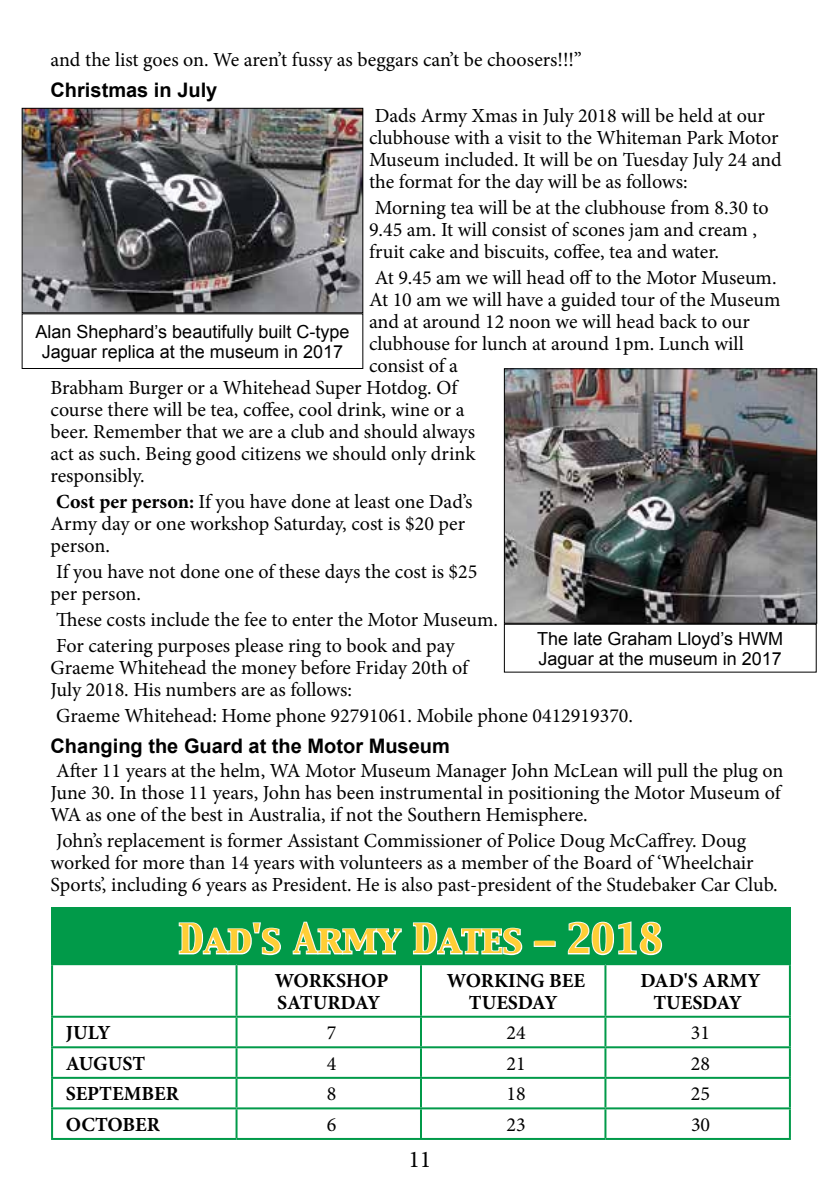
<style>
.page{position:relative;width:840px;height:1191px;background:#fff}
.page>*{position:absolute;margin:0;border:0;box-sizing:border-box;transform-origin:0 0}
.t1{font:36px "Capitals";color:#ffce35}
.t2{font:24px "Minion Pro";color:#000}
.t3{font:20px/22px "Minion Pro";letter-spacing:-.005em;color:#000}
.t4{font:700 20px/22px "Minion Pro";color:#000;text-align:center}
.t5{font:700 20px "Arial";color:#000}
.t6{font:18px/20px "Arial";color:#000}
.s1{font-weight:700}
.s2{font-family:"Arial";font-weight:700}
</style>
<div class="page">
<hr style="left:51px;top:963px;width:185px;height:2px;background:#019a49">
<hr style="left:51px;top:965px;width:2px;height:50px;background:#019a49">
<hr style="left:236px;top:963px;width:185px;height:2px;background:#019a49">
<hr style="left:235px;top:965px;width:2px;height:50px;background:#019a49">
<hr style="left:421px;top:963px;width:184px;height:2px;background:#019a49">
<hr style="left:420px;top:965px;width:2px;height:50px;background:#019a49">
<hr style="left:605px;top:963px;width:185px;height:2px;background:#019a49">
<hr style="left:604px;top:965px;width:2px;height:50px;background:#019a49">
<hr style="left:788px;top:965px;width:2px;height:50px;background:#019a49">
<hr style="left:51px;top:1015px;width:185px;height:2px;background:#019a49">
<hr style="left:51px;top:1017px;width:2px;height:29px;background:#019a49">
<hr style="left:236px;top:1015px;width:185px;height:2px;background:#019a49">
<hr style="left:235px;top:1017px;width:2px;height:29px;background:#019a49">
<hr style="left:421px;top:1015px;width:184px;height:2px;background:#019a49">
<hr style="left:420px;top:1017px;width:2px;height:29px;background:#019a49">
<hr style="left:605px;top:1015px;width:185px;height:2px;background:#019a49">
<hr style="left:604px;top:1017px;width:2px;height:29px;background:#019a49">
<hr style="left:788px;top:1017px;width:2px;height:29px;background:#019a49">
<hr style="left:51px;top:1046px;width:185px;height:2px;background:#019a49">
<hr style="left:51px;top:1048px;width:2px;height:28px;background:#019a49">
<hr style="left:236px;top:1046px;width:185px;height:2px;background:#019a49">
<hr style="left:235px;top:1048px;width:2px;height:28px;background:#019a49">
<hr style="left:421px;top:1046px;width:184px;height:2px;background:#019a49">
<hr style="left:420px;top:1048px;width:2px;height:28px;background:#019a49">
<hr style="left:605px;top:1046px;width:185px;height:2px;background:#019a49">
<hr style="left:604px;top:1048px;width:2px;height:28px;background:#019a49">
<hr style="left:788px;top:1048px;width:2px;height:28px;background:#019a49">
<hr style="left:51px;top:1076px;width:185px;height:2px;background:#019a49">
<hr style="left:51px;top:1078px;width:2px;height:29px;background:#019a49">
<hr style="left:236px;top:1076px;width:185px;height:2px;background:#019a49">
<hr style="left:235px;top:1078px;width:2px;height:29px;background:#019a49">
<hr style="left:421px;top:1076px;width:184px;height:2px;background:#019a49">
<hr style="left:420px;top:1078px;width:2px;height:29px;background:#019a49">
<hr style="left:605px;top:1076px;width:185px;height:2px;background:#019a49">
<hr style="left:604px;top:1078px;width:2px;height:29px;background:#019a49">
<hr style="left:788px;top:1078px;width:2px;height:29px;background:#019a49">
<hr style="left:51px;top:1107px;width:185px;height:2px;background:#019a49">
<hr style="left:51px;top:1109px;width:2px;height:29px;background:#019a49">
<hr style="left:236px;top:1107px;width:185px;height:2px;background:#019a49">
<hr style="left:235px;top:1109px;width:2px;height:29px;background:#019a49">
<hr style="left:421px;top:1107px;width:184px;height:2px;background:#019a49">
<hr style="left:420px;top:1109px;width:2px;height:29px;background:#019a49">
<hr style="left:605px;top:1107px;width:185px;height:2px;background:#019a49">
<hr style="left:604px;top:1109px;width:2px;height:29px;background:#019a49">
<hr style="left:788px;top:1109px;width:2px;height:29px;background:#019a49">
<hr style="left:51px;top:1138px;width:185px;height:2px;background:#019a49">
<hr style="left:236px;top:1138px;width:185px;height:2px;background:#019a49">
<hr style="left:421px;top:1138px;width:184px;height:2px;background:#019a49">
<hr style="left:605px;top:1138px;width:185px;height:2px;background:#019a49">
<div style="left:51px;top:907px;width:739px;height:56px;background:#019a49"></div>
<svg style="left:178px;top:922px;width:103px;height:34px"></svg>
<svg style="left:292px;top:921px;width:110px;height:34px"></svg>
<svg style="left:412px;top:922px;width:111px;height:34px"></svg>
<div style="left:533px;top:941px;width:22px;height:6px;border:2px solid #fff"></div>
<svg style="left:567px;top:921px;width:95px;height:35px"></svg>
<img style="left:24px;top:110px;width:337px;height:201px">
<div style="left:22px;top:108px;width:341px;height:205px;border:1px solid #000"></div>
<img style="left:505px;top:370px;width:309px;height:252px">
<div style="left:503px;top:368px;width:313px;height:256px;border:1px solid #000"></div>
<div style="left:22px;top:313px;width:341px;height:56px;border:1px solid #000"></div>
<p class="t3" style="left:50px;top:49px;width:532px">and the list goes on. We aren’t fussy as beggars can’t be choosers!!!”</p>
<p class="t5" style="left:50px;top:77px;width:168px">Christmas in July</p>
<p class="t3" style="left:369px;top:104px;width:414px">Dads Army Xmas in July 2018 will be held at our clubhouse with a visit to the Whiteman Park Motor Museum included. It will be on Tuesday July 24 and the format for the day will be as follows:</p>
<p class="t3" style="left:369px;top:196px;width:401px">Morning tea will be at the clubhouse from 8.30 to<br>9.45 am. It will consist of scones jam and cream , fruit cake and biscuits, coffee, tea and water.</p>
<p class="t3" style="left:374px;top:266px;width:403px">At 9.45 am we will head off to the Motor Museum.</p>
<p class="t3" style="left:369px;top:288px;width:413px">At 10 am we will have a guided tour of the Museum</p>
<p class="t3" style="left:369px;top:310px;width:382px">and at around 12 noon we will head back to our</p>
<p class="t3" style="left:369px;top:332px;width:376px">clubhouse for lunch at around 1pm. Lunch will</p>
<p class="t3" style="left:369px;top:354px;width:90px">consist of a</p>
<p class="t3" style="left:50px;top:376px;width:408px">Brabham Burger or a Whitehead Super Hotdog. Of</p>
<p class="t3" style="left:50px;top:398px;width:415px">course there will be tea, coffee, cool drink, wine or a</p>
<p class="t3" style="left:50px;top:420px;width:426px">beer. Remember that we are a club and should always</p>
<p class="t3" style="left:50px;top:442px;width:426px">act as such. Being good citizens we should only drink</p>
<p class="t3" style="left:50px;top:464px;width:96px">responsibly.</p>
<p class="t3" style="left:50px;top:490px;width:423px"><span class="s1">Cost per person:</span> If you have done at least one Dad’s<br>Army day or one workshop Saturday, cost is $20 per person.</p>
<p class="t3" style="left:50px;top:560px;width:428px">If you have not done one of these days the cost is $25 per person.</p>
<p class="t3" style="left:56px;top:606px;width:443px;line-height:26px">These costs include the fee to enter the Motor Museum.<br>For catering purposes please ring to book and pay</p>
<p class="t3" style="left:50px;top:656px;width:419px">Graeme Whitehead the money before Friday 20th of<br>July 2018. His numbers are as follows:</p>
<p class="t3" style="left:56px;top:704px;width:578px">Graeme Whitehead: Home phone 92791061. Mobile phone 0412919370.</p>
<p class="t5" style="left:50px;top:732px;width:400px">Changing the Guard at the Motor Museum</p>
<p class="t3" style="left:50px;top:760px;width:734px">After 11 years at the helm, WA Motor Museum Manager John McLean will pull the plug on<br>June 30. In those 11 years, John has been instrumental in positioning the Motor Museum of<br>WA as one of the best in Australia, if not the Southern Hemisphere.</p>
<p class="t3" style="left:50px;top:830px;width:728px">John’s replacement is former Assistant Commissioner of Police Doug McCaffrey. Doug worked for more than 14 years with volunteers as a member of the Board of ‘Wheelchair<br>Sports’, including 6 years as President. He is also past-president of the Studebaker Car Club.</p>
<p class="t6" style="left:35px;top:321px;width:315px;text-align:center">Alan Shephard’s beautifully built C-type<br>Jaguar replica at the museum in 2017</p>
<p class="t6" style="left:537px;top:628px;width:247px">The late Graham Lloyd’s HWM<br>Jaguar at the museum in 2017</p>
<h1 class="t1" style="left:179px;top:914px;width:485px">Dad's Army Dates <span class="s2">–</span> 2018</h1>
<p class="t4" style="left:275px;top:969px;width:115px;text-align:left">WORKSHOP<br>SATURDAY</p>
<p class="t4" style="left:446px;top:969px;width:140px">WORKING BEE<br>TUESDAY</p>
<p class="t4" style="left:640px;top:969px;width:122px">DAD'S ARMY<br>TUESDAY</p>
<p class="t4" style="left:66px;top:1021px;width:46px">JULY</p>
<p class="t3" style="left:326px;top:1022px;width:11px">7</p>
<p class="t3" style="left:506px;top:1022px;width:21px">24</p>
<p class="t3" style="left:690px;top:1022px;width:21px">31</p>
<p class="t4" style="left:66px;top:1052px;width:81px">AUGUST</p>
<p class="t3" style="left:326px;top:1052px;width:11px">4</p>
<p class="t3" style="left:506px;top:1052px;width:21px">21</p>
<p class="t3" style="left:690px;top:1052px;width:21px">28</p>
<p class="t4" style="left:66px;top:1082px;width:115px">SEPTEMBER</p>
<p class="t3" style="left:326px;top:1083px;width:11px">8</p>
<p class="t3" style="left:506px;top:1083px;width:21px">18</p>
<p class="t3" style="left:690px;top:1083px;width:21px">25</p>
<p class="t4" style="left:66px;top:1113px;width:96px">OCTOBER</p>
<p class="t3" style="left:327px;top:1113px;width:11px">6</p>
<p class="t3" style="left:506px;top:1113px;width:21px">23</p>
<p class="t3" style="left:690px;top:1113px;width:21px">30</p>
<p class="t2" style="left:408px;top:1143px;width:25px">11</p>
</div>
